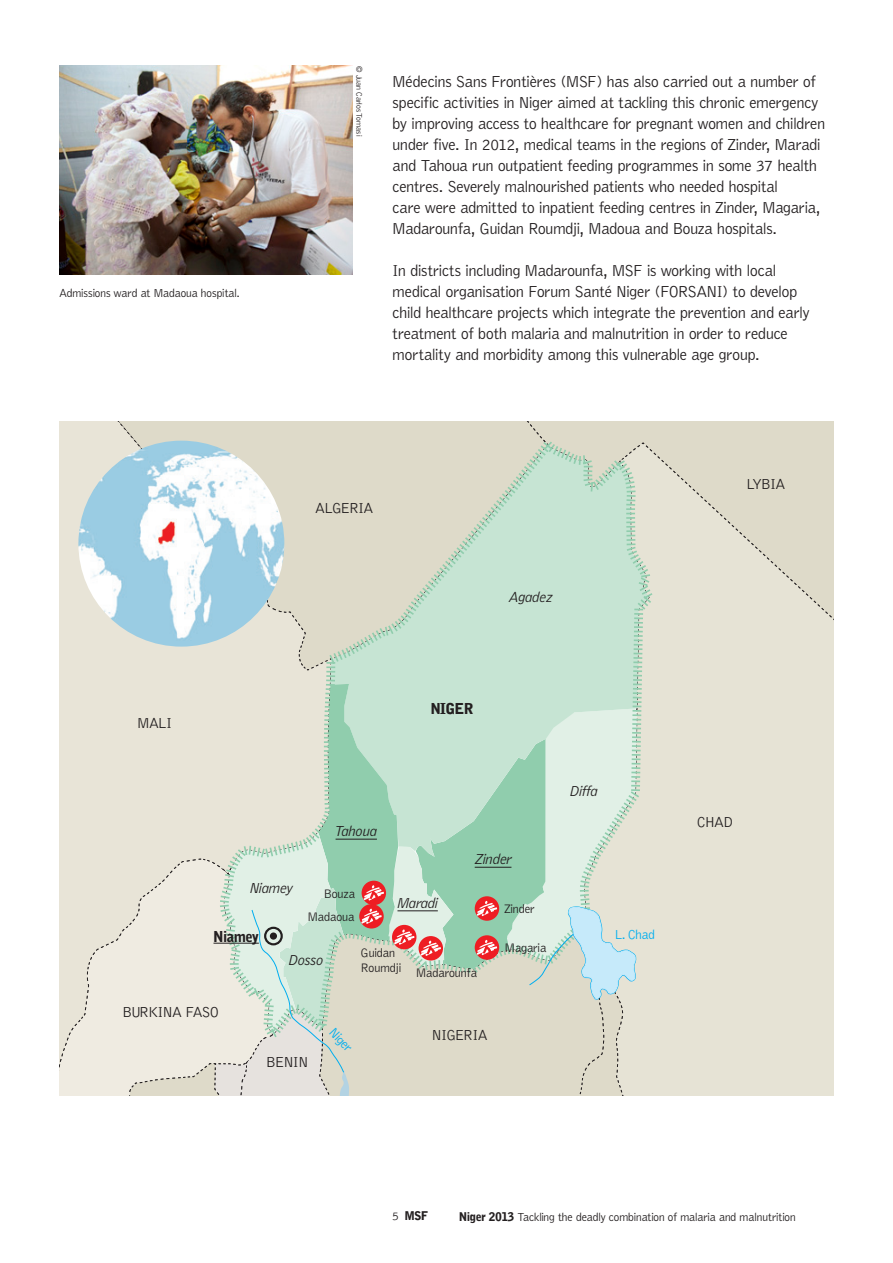
<style>
.page{position:relative;width:893px;height:1263px;background:#fff}
.page>*{position:absolute;margin:0;border:0;box-sizing:border-box;transform-origin:0 0}
.Texto{font:300 16.5px/21px "Bell MSFE";color:#231f20}
.t1{font:300 15px "Bell MSFE";color:#231f20}
.t2{font:italic 300 15px "Bell MSFE";color:#231f20}
.t3{font:900 15px "Bell MSFE";color:#231f20}
.t4{font:300 13.5px "Bell MSFE";color:#00aeef}
.t5{font:300 12.75px "Bell MSFE";color:#231f20}
.Nota{font:300 12px "Bell MSFE";color:#231f20}
.t6{font:900 12px "Bell MSFE";color:#231f20}
.Nota-2{font:300 8.25px "Bell MSFE";color:#231f20}
.s1{font-weight:300}
.s2{font-weight:900}
</style>
<div class="page">
<svg style="left:60px;top:422px;width:774px;height:673px;background:#d9dfd0"></svg>
<hr style="left:213px;top:943px;width:46px;height:1px;background:#231f20">
<div style="left:264px;top:927px;width:19px;height:18px;border:2px solid #231f20;border-radius:50%"></div>
<div style="left:270px;top:932px;width:7px;height:8px;background:#231f20;border-radius:50%"></div>
<img style="left:78px;top:441px;width:206px;height:206px;border-radius:103px">
<img style="left:60px;top:66px;width:292px;height:208px">
<p class="Nota" style="left:60px;top:286px;width:182px">Admissions ward at Madaoua hospital.</p>
<p class="Nota-2" style="left:364px;top:66px;width:72px;rotate:90deg">© Juan Carlos Tomasi</p>
<p class="Texto" style="left:393px;top:71px;width:434px">Médecins Sans Frontières (MSF) has also carried out a number of specific activities in Niger aimed at tackling this chronic emergency by improving access to healthcare for pregnant women and children under five. In 2012, medical teams in the regions of Zinder, Maradi and Tahoua run outpatient feeding programmes in some 37 health centres. Severely malnourished patients who needed hospital<br>care were admitted to inpatient feeding centres in Zinder, Magaria, Madarounfa, Guidan Roumdji, Madoua and Bouza hospitals.</p>
<p class="Texto" style="left:393px;top:260px;width:418px">In districts including Madarounfa, MSF is working with local medical organisation Forum Santé Niger (FORSANI) to develop child healthcare projects which integrate the prevention and early treatment of both malaria and malnutrition in order to reduce mortality and morbidity among this vulnerable age group.</p>
<p class="t1" style="left:138px;top:714px;width:36px">MALI</p>
<p class="t1" style="left:315px;top:500px;width:59px">ALGERIA</p>
<p class="t2" style="left:509px;top:589px;width:45px">Agadez</p>
<p class="t3" style="left:431px;top:700px;width:44px">NIGER</p>
<p class="t2" style="left:336px;top:823px;width:43px">Tahoua</p>
<p class="t2" style="left:250px;top:880px;width:44px">Niamey</p>
<p class="t5" style="left:324px;top:886px;width:32px">Bouza</p>
<p class="t5" style="left:308px;top:910px;width:48px">Madaoua</p>
<p class="t2" style="left:397px;top:894px;width:42px">Maradi</p>
<p class="t2" style="left:475px;top:851px;width:38px">Zinder</p>
<p class="t5" style="left:504px;top:902px;width:32px">Zinder</p>
<p class="t2" style="left:570px;top:783px;width:29px">Diffa</p>
<p class="t1" style="left:747px;top:476px;width:40px">LYBIA</p>
<p class="t1" style="left:697px;top:814px;width:37px">CHAD</p>
<p class="t3" style="left:213px;top:927px;width:47px">Niamey</p>
<p class="t2" style="left:289px;top:952px;width:36px">Dosso</p>
<p class="t5" style="left:361px;top:946px;width:36px">Guidan</p>
<p class="t5" style="left:361px;top:961px;width:42px">Roumdji</p>
<p class="t1" style="left:123px;top:1004px;width:97px">BURKINA FASO</p>
<p class="t1" style="left:267px;top:1054px;width:43px">BENIN</p>
<p class="t4" style="left:337px;top:1025px;width:29px;rotate:47deg">Niger</p>
<p class="t5" style="left:416px;top:966px;width:62px">Madarounfa</p>
<p class="t1" style="left:432px;top:1027px;width:57px">NIGERIA</p>
<p class="t5" style="left:505px;top:941px;width:43px">Magaria</p>
<p class="t4" style="left:615px;top:928px;width:41px">L. Chad</p>
<p class="t6" style="left:393px;top:1209px;width:37px"><span class="s1">5</span> MSF</p>
<p class="Nota" style="left:459px;top:1210px;width:338px"><span class="s2">Niger 2013</span> Tackling the deadly combination of malaria and malnutrition</p>
</div>
